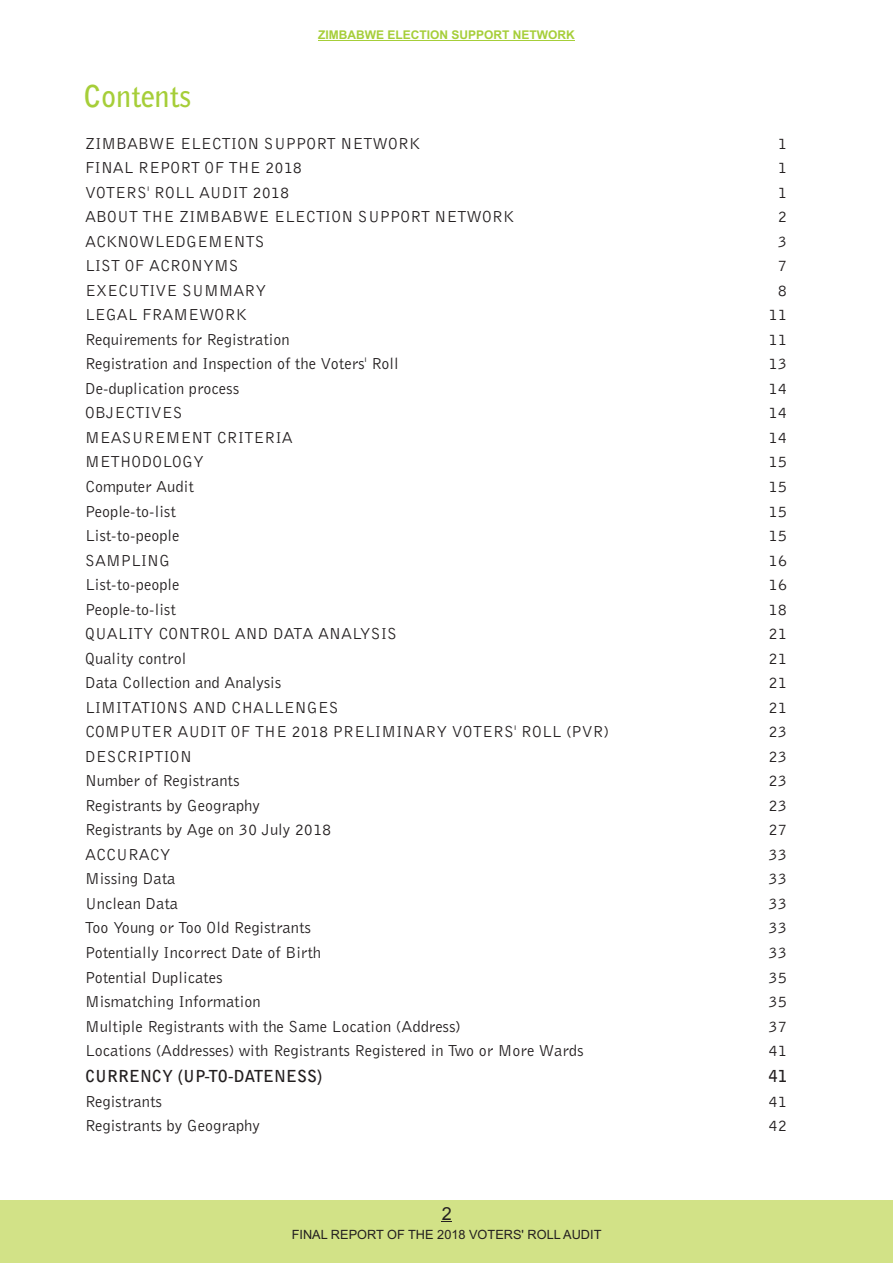
<style>
.page{position:relative;width:893px;height:1263px;background:#fff}
.page>*{position:absolute;margin:0;border:0;box-sizing:border-box;transform-origin:0 0}
.t1{font:700 30px "Bell Gothic BT";color:#a6ce39}
.t2{font:18px "Arial";color:#231f20}
.t3{font:16.5px "Bell Gothic BT";color:#231f20}
.t4{font:700 16.5px "Bell Gothic BT";color:#231f20}
.t5{font:12.75px "Arial";color:#231f20}
.t6{font:700 12px "Arial";color:#a6ce39}
</style>
<div class="page">
<div style="left:0;top:1200px;width:893px;height:63px;background:#d2e287"></div>
<hr style="left:318px;top:40px;width:257px;height:1px;background:#a6ce39">
<p class="t6" style="left:318px;top:31px;width:258px">ZIMBABWE ELECTION SUPPORT NETWORK</p>
<h1 class="t1" style="left:83px;top:84px;width:109px">Contents</h1>
<p class="t3" style="left:85px;top:136px;width:337px">ZIMBABWE ELECTION SUPPORT NETWORK</p>
<p class="t3" style="left:778px;top:136px;width:11px">1</p>
<p class="t3" style="left:85px;top:161px;width:218px">FINAL REPORT OF THE 2018</p>
<p class="t3" style="left:778px;top:161px;width:11px">1</p>
<p class="t3" style="left:85px;top:185px;width:206px">VOTERS' ROLL AUDIT 2018</p>
<p class="t3" style="left:778px;top:185px;width:11px">1</p>
<p class="t3" style="left:85px;top:210px;width:431px">ABOUT THE ZIMBABWE ELECTION SUPPORT NETWORK</p>
<p class="t3" style="left:778px;top:210px;width:11px">2</p>
<p class="t3" style="left:85px;top:234px;width:181px">ACKNOWLEDGEMENTS</p>
<p class="t3" style="left:778px;top:234px;width:11px">3</p>
<p class="t3" style="left:85px;top:259px;width:155px">LIST OF ACRONYMS</p>
<p class="t3" style="left:778px;top:259px;width:11px">7</p>
<p class="t3" style="left:85px;top:283px;width:183px">EXECUTIVE SUMMARY</p>
<p class="t3" style="left:778px;top:283px;width:11px">8</p>
<p class="t3" style="left:85px;top:308px;width:163px">LEGAL FRAMEWORK</p>
<p class="t3" style="left:769px;top:308px;width:20px">11</p>
<p class="t3" style="left:85px;top:332px;width:206px">Requirements for Registration</p>
<p class="t3" style="left:769px;top:332px;width:20px">11</p>
<p class="t3" style="left:85px;top:357px;width:315px">Registration and Inspection of the Voters' Roll</p>
<p class="t3" style="left:769px;top:357px;width:20px">13</p>
<p class="t3" style="left:85px;top:381px;width:156px">De-duplication process</p>
<p class="t3" style="left:769px;top:381px;width:20px">14</p>
<p class="t3" style="left:85px;top:406px;width:99px">OBJECTIVES</p>
<p class="t3" style="left:769px;top:406px;width:20px">14</p>
<p class="t3" style="left:85px;top:430px;width:209px">MEASUREMENT CRITERIA</p>
<p class="t3" style="left:769px;top:430px;width:20px">14</p>
<p class="t3" style="left:85px;top:455px;width:121px">METHODOLOGY</p>
<p class="t3" style="left:769px;top:455px;width:20px">15</p>
<p class="t3" style="left:85px;top:479px;width:110px">Computer Audit</p>
<p class="t3" style="left:769px;top:479px;width:20px">15</p>
<p class="t3" style="left:85px;top:504px;width:92px">People-to-list</p>
<p class="t3" style="left:769px;top:504px;width:20px">15</p>
<p class="t3" style="left:85px;top:528px;width:96px">List-to-people</p>
<p class="t3" style="left:769px;top:528px;width:20px">15</p>
<p class="t3" style="left:85px;top:553px;width:87px">SAMPLING</p>
<p class="t3" style="left:769px;top:553px;width:20px">16</p>
<p class="t3" style="left:85px;top:578px;width:96px">List-to-people</p>
<p class="t3" style="left:769px;top:578px;width:20px">16</p>
<p class="t3" style="left:85px;top:602px;width:92px">People-to-list</p>
<p class="t3" style="left:769px;top:602px;width:20px">18</p>
<p class="t3" style="left:85px;top:627px;width:314px">QUALITY CONTROL AND DATA ANALYSIS</p>
<p class="t3" style="left:769px;top:627px;width:20px">21</p>
<p class="t3" style="left:85px;top:651px;width:103px">Quality control</p>
<p class="t3" style="left:769px;top:651px;width:20px">21</p>
<p class="t3" style="left:85px;top:676px;width:198px">Data Collection and Analysis</p>
<p class="t3" style="left:769px;top:676px;width:20px">21</p>
<p class="t3" style="left:85px;top:700px;width:255px">LIMITATIONS AND CHALLENGES</p>
<p class="t3" style="left:769px;top:700px;width:20px">21</p>
<p class="t3" style="left:85px;top:725px;width:526px">COMPUTER AUDIT OF THE 2018 PRELIMINARY VOTERS' ROLL (PVR)</p>
<p class="t3" style="left:769px;top:725px;width:20px">23</p>
<p class="t3" style="left:85px;top:749px;width:108px">DESCRIPTION</p>
<p class="t3" style="left:769px;top:749px;width:20px">23</p>
<p class="t3" style="left:85px;top:774px;width:156px">Number of Registrants</p>
<p class="t3" style="left:769px;top:774px;width:20px">23</p>
<p class="t3" style="left:85px;top:798px;width:176px">Registrants by Geography</p>
<p class="t3" style="left:769px;top:798px;width:20px">23</p>
<p class="t3" style="left:85px;top:823px;width:248px">Registrants by Age on 30 July 2018</p>
<p class="t3" style="left:769px;top:823px;width:20px">27</p>
<p class="t3" style="left:85px;top:847px;width:87px">ACCURACY</p>
<p class="t3" style="left:769px;top:847px;width:20px">33</p>
<p class="t3" style="left:85px;top:872px;width:92px">Missing Data</p>
<p class="t3" style="left:769px;top:872px;width:20px">33</p>
<p class="t3" style="left:85px;top:896px;width:95px">Unclean Data</p>
<p class="t3" style="left:769px;top:896px;width:20px">33</p>
<p class="t3" style="left:85px;top:921px;width:227px">Too Young or Too Old Registrants</p>
<p class="t3" style="left:769px;top:921px;width:20px">33</p>
<p class="t3" style="left:85px;top:945px;width:238px">Potentially Incorrect Date of Birth</p>
<p class="t3" style="left:769px;top:945px;width:20px">33</p>
<p class="t3" style="left:85px;top:970px;width:139px">Potential Duplicates</p>
<p class="t3" style="left:769px;top:970px;width:20px">35</p>
<p class="t3" style="left:85px;top:994px;width:177px">Mismatching Information</p>
<p class="t3" style="left:769px;top:994px;width:20px">35</p>
<p class="t3" style="left:85px;top:1019px;width:377px">Multiple Registrants with the Same Location (Address)</p>
<p class="t3" style="left:769px;top:1019px;width:20px">37</p>
<p class="t3" style="left:85px;top:1043px;width:500px">Locations (Addresses) with Registrants Registered in Two or More Wards</p>
<p class="t3" style="left:769px;top:1043px;width:20px">41</p>
<p class="t4" style="left:85px;top:1069px;width:239px">CURRENCY (UP-TO-DATENESS)</p>
<p class="t4" style="left:769px;top:1069px;width:20px">41</p>
<p class="t3" style="left:85px;top:1094px;width:79px">Registrants</p>
<p class="t3" style="left:769px;top:1094px;width:20px">41</p>
<p class="t3" style="left:85px;top:1118px;width:176px">Registrants by Geography</p>
<p class="t3" style="left:769px;top:1118px;width:20px">42</p>
<p class="t2" style="left:442px;top:1207px;width:12px">2</p>
<p class="t5" style="left:292px;top:1229px;width:311px">FINAL REPORT OF THE 2018 VOTERS' ROLL AUDIT</p>
</div>
